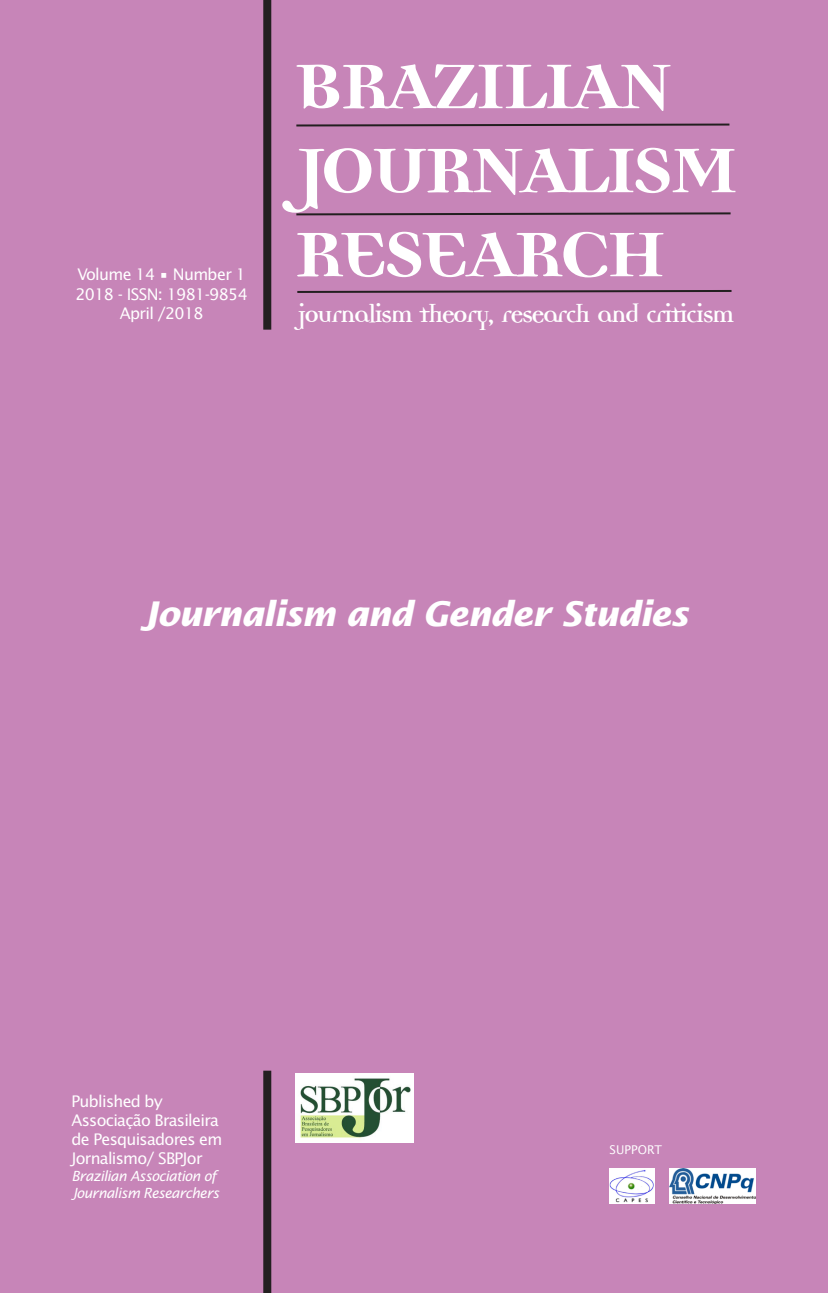
<style>
.page{position:relative;width:828px;height:1293px;background:#c785b8}
.page>*{position:absolute;margin:0;border:0;box-sizing:border-box;transform-origin:0 0}
.t1{font:700 102px "Democratica";letter-spacing:-.06em;color:#fff}
.Sum_TitMat{font:italic 700 34px "Lucida Sans";letter-spacing:-.025em;color:#fff}
.t2{font:700 27px "Democratica";letter-spacing:-.06em;color:#fff}
.t3{font:16px/19.2px "Lucida Sans";letter-spacing:-.045em;color:#fff}
.t4{font:italic 14px/16.8px "Lucida Sans";letter-spacing:-.045em;color:#fff}
.t5{font:12px "Lucida Sans";color:#fff}
</style>
<div class="page">
<div style="left:263px;top:0;width:8px;height:330px;background:#231f20"></div>
<svg style="left:296px;top:123px;width:434px;height:4px"></svg>
<svg style="left:296px;top:212px;width:435px;height:4px"></svg>
<svg style="left:297px;top:290px;width:435px;height:3px"></svg>
<div style="left:263px;top:1070px;width:8px;height:223px;background:#231f20"></div>
<img style="left:609px;top:1168px;width:46px;height:35px">
<img style="left:669px;top:1168px;width:86px;height:35px">
<img style="left:295px;top:1073px;width:119px;height:69px">
<p class="t3" style="left:78px;top:265px;width:170px">Volume 14 • Number 1</p>
<p class="t3" style="left:75px;top:284px;width:174px">2018 - ISSN: 1981-9854</p>
<p class="t3" style="left:120px;top:304px;width:85px">April /2018</p>
<p class="t1" style="left:292px;top:33px;width:383px">BRAZILIAN</p>
<p class="t1" style="left:292px;top:117px;width:450px">JOURNALISM</p>
<p class="t1" style="left:292px;top:201px;width:377px">RESEARCH</p>
<p class="t2" style="left:297px;top:302px;width:439px">journalism theory, research and criticism</p>
<p class="Sum_TitMat" style="left:141px;top:594px;width:549px">Journalism and Gender Studies</p>
<p class="t3" style="left:71px;top:1091px;width:93px">Published by</p>
<p class="t3" style="left:71px;top:1110px;width:152px">Associação Brasileira de Pesquisadores em<br>Jornalismo/ SBPJor</p>
<p class="t4" style="left:71px;top:1167px;width:149px">Brazilian Association of<br>Journalism Researchers</p>
<p class="t5" style="left:609px;top:1142px;width:54px">SUPPORT</p>
</div>
